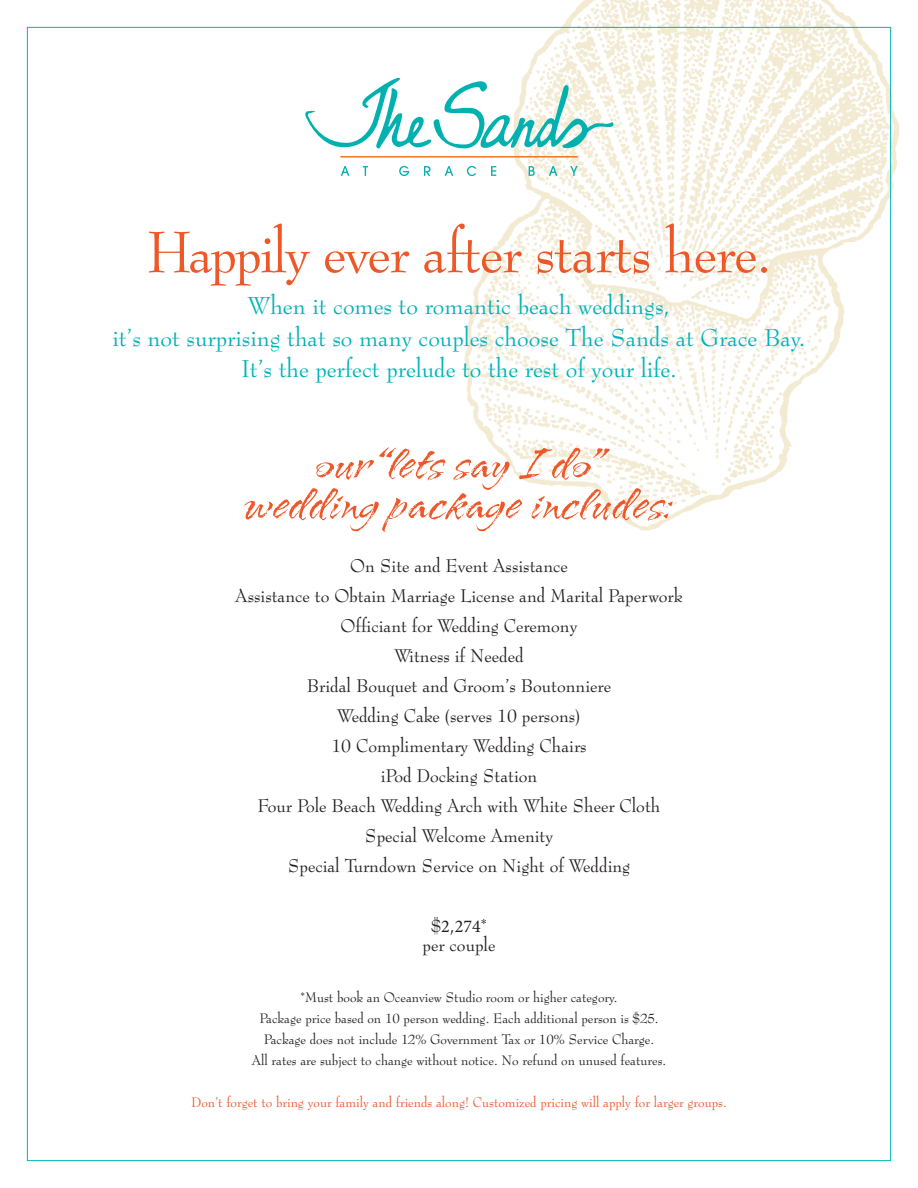
<style>
.page{position:relative;width:918px;height:1188px;background:#fff}
.page>*{position:absolute;margin:0;border:0;box-sizing:border-box;transform-origin:0 0}
.t1{font:57px "Bernhard Modern BT";letter-spacing:-.02em;color:#ee5829}
.t2{font:51px/40.5px "Arid ITC";color:#ee5829;text-align:center}
.t3{font:24px/31.5px "Bernhard Modern BT";color:#00b3b8;text-align:center}
.t4{font:18px/30px "Bernhard Modern BT";color:#231f20;text-align:center}
.t5{font:18px "Minion Pro";color:#231f20}
.t6{font:13.5px/21px "Bernhard Modern BT";color:#231f20;text-align:center}
.t7{font:13.5px "Bernhard Modern BT";color:#ee5829}
.s1{font-family:"Bernhard Modern BT"}
</style>
<div class="page">
<img style="left:459px;top:0;width:440px;height:534px">
<hr style="left:341px;top:156px;width:237px;height:1px;background:#ea6d1f">
<svg style="left:305px;top:78px;width:309px;height:75px"></svg>
<svg style="left:341px;top:166px;width:8px;height:10px"></svg>
<svg style="left:363px;top:166px;width:5px;height:10px"></svg>
<svg style="left:399px;top:166px;width:10px;height:10px"></svg>
<svg style="left:424px;top:166px;width:6px;height:10px"></svg>
<svg style="left:445px;top:166px;width:8px;height:10px"></svg>
<svg style="left:467px;top:166px;width:9px;height:10px"></svg>
<svg style="left:491px;top:166px;width:5px;height:10px"></svg>
<svg style="left:529px;top:166px;width:6px;height:10px"></svg>
<svg style="left:549px;top:166px;width:8px;height:10px"></svg>
<svg style="left:570px;top:166px;width:8px;height:10px"></svg>
<h1 class="t1" style="left:146px;top:224px;width:627px">Happily ever after starts here.</h1>
<h3 class="t3" style="left:112px;top:291px;width:695px">When it comes to romantic beach weddings,<br>it’s not surprising that so many couples choose The Sands at Grace Bay.<br>It’s the perfect prelude to the rest of your life.</h3>
<h2 class="t2" style="left:245px;top:439px;width:430px">our “lets say I do” wedding package includes:</h2>
<p class="t4" style="left:235px;top:551px;width:449px">On Site and Event Assistance<br>Assistance to Obtain Marriage License and Marital Paperwork Officiant for Wedding Ceremony<br>Witness if Needed<br>Bridal Bouquet and Groom’s Boutonniere<br>Wedding Cake (serves 10 persons)<br>10 Complimentary Wedding Chairs<br>iPod Docking Station<br>Four Pole Beach Wedding Arch with White Sheer Cloth Special Welcome Amenity<br>Special Turndown Service on Night of Wedding</p>
<p class="t5" style="left:431px;top:914px;width:57px"><span class="s1">$</span>2<span class="s1">,</span>274<span class="s1">*</span></p>
<p class="t4" style="left:423px;top:931px;width:74px">per couple</p>
<p class="t6" style="left:252px;top:987px;width:416px">*Must book an Oceanview Studio room or higher category.<br>Package price based on 10 person wedding. Each additional person is $25.<br>Package does not include 12% Government Tax or 10% Service Charge.<br>All rates are subject to change without notice. No refund on unused features.</p>
<p class="t7" style="left:191px;top:1096px;width:537px">Don’t forget to bring your family and friends along! Customized pricing will apply for larger groups.</p>
</div>
